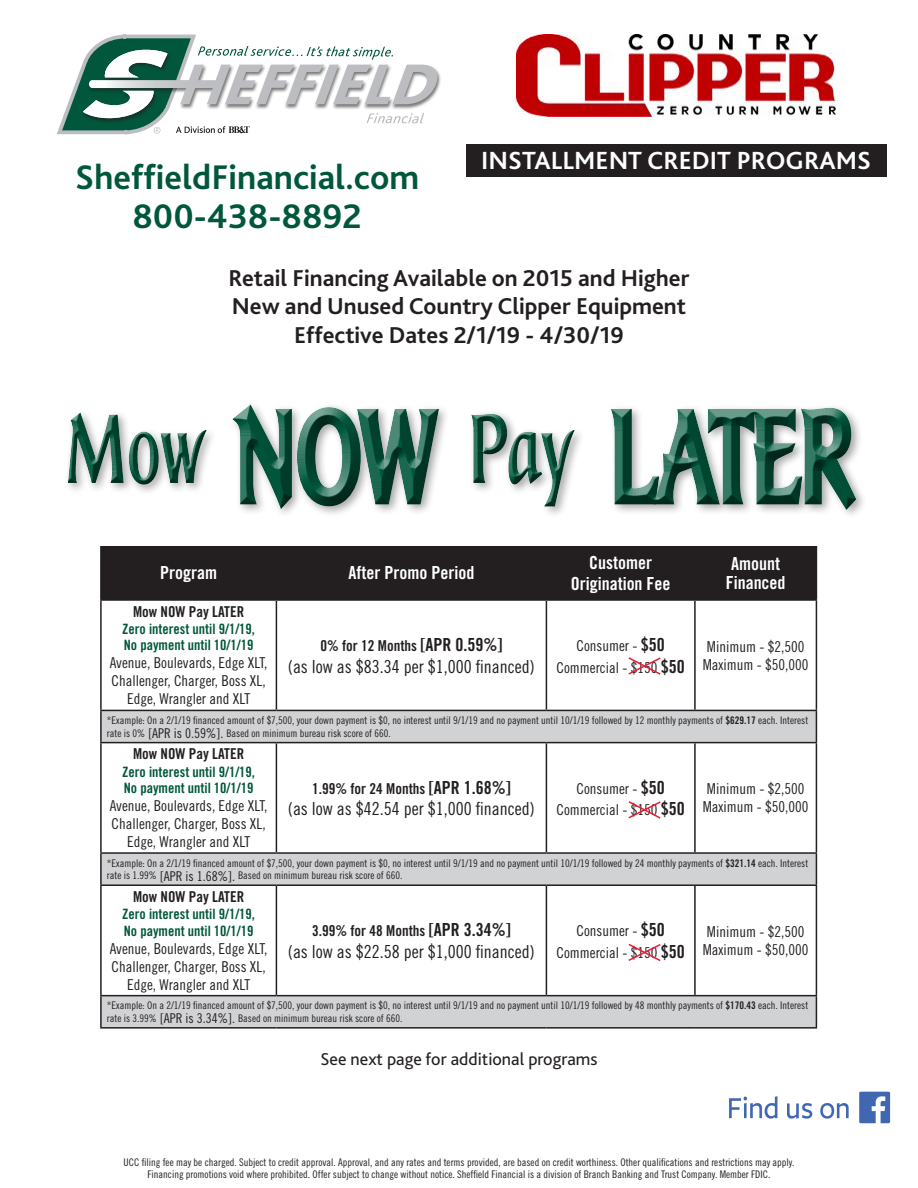
<style>
.page{position:relative;width:918px;height:1188px;background:#fff}
.page>*{position:absolute;margin:0;border:0;box-sizing:border-box;transform-origin:0 0}
.t1{font:134.55px "Champers Plain";color:#00573c;scale:.67 1}
.t2{font:700 35.7px "Bliss 2";color:#00573c}
.t3{font:700 25.95px "Bliss 2";color:#fff}
.t4{font:700 24px "Bliss 2";color:#231f20}
.t5{font:18px "Trade Gothic LT Std Cn 18";color:#231f20}
.t6{font:18px "Trade Gothic LT Std Bd Cn 20";color:#fff}
.t7{font:18px "Bliss 2";color:#231f20}
.t8{font:15px/18px "Trade Gothic LT Std Cn 18";color:#231f20;text-align:center}
.t9{font:15px "Trade Gothic LT Std Bd Cn 20";color:#231f20}
.t10{font:14.25px "Trade Gothic LT Std Bd Cn 20";color:#00573c}
.t11{font:10.5px/12.6px "Trade Gothic LT Std Cn 18";color:#231f20}
.s1{font-size:102.45px}
.s2{font-size:18px}
.s3{font-family:"Trade Gothic LT Std Bd Cn 20";font-size:18px}
.s4{font-family:"Trade Gothic LT Std Bd Cn 20"}
.s5{font-size:13.5px}
</style>
<div class="page">
<img style="left:516px;top:35px;width:320px;height:81px">
<div style="left:466px;top:144px;width:420px;height:33px;background:#231f20"></div>
<div style="left:391px;top:65px;width:50px;height:45px;background:#231f20;opacity:.6"></div>
<svg style="left:57px;top:34px;width:383px;height:101px"></svg>
<div style="left:102px;top:546px;width:714px;height:53px;background:#231f20"></div>
<svg style="left:102px;top:711px;width:714px;height:316px"></svg>
<hr style="left:100px;top:546px;width:2px;height:53px;background:#231f20">
<hr style="left:276px;top:546px;width:1px;height:53px;background:#231f20">
<hr style="left:546px;top:546px;width:1px;height:53px;background:#231f20">
<hr style="left:694px;top:546px;width:2px;height:53px;background:#231f20">
<hr style="left:816px;top:546px;width:1px;height:53px;background:#231f20">
<hr style="left:100px;top:599px;width:176px;height:2px;background:#231f20">
<hr style="left:100px;top:601px;width:2px;height:109px;background:#231f20">
<hr style="left:276px;top:599px;width:270px;height:2px;background:#231f20">
<hr style="left:276px;top:601px;width:1px;height:109px;background:#231f20">
<hr style="left:546px;top:599px;width:149px;height:2px;background:#231f20">
<hr style="left:546px;top:601px;width:1px;height:109px;background:#231f20">
<hr style="left:695px;top:599px;width:122px;height:2px;background:#231f20">
<hr style="left:694px;top:601px;width:2px;height:109px;background:#231f20">
<hr style="left:816px;top:601px;width:1px;height:109px;background:#231f20">
<hr style="left:100px;top:710px;width:176px;height:1px;background:#231f20">
<hr style="left:100px;top:711px;width:2px;height:31px;background:#231f20">
<hr style="left:276px;top:710px;width:270px;height:1px;background:#231f20">
<hr style="left:546px;top:710px;width:149px;height:1px;background:#231f20">
<hr style="left:695px;top:710px;width:122px;height:1px;background:#231f20">
<hr style="left:816px;top:711px;width:1px;height:31px;background:#231f20">
<hr style="left:100px;top:742px;width:176px;height:1px;background:#231f20">
<hr style="left:100px;top:743px;width:2px;height:109px;background:#231f20">
<hr style="left:276px;top:742px;width:270px;height:1px;background:#231f20">
<hr style="left:276px;top:743px;width:1px;height:109px;background:#231f20">
<hr style="left:546px;top:742px;width:149px;height:1px;background:#231f20">
<hr style="left:546px;top:743px;width:1px;height:109px;background:#231f20">
<hr style="left:695px;top:742px;width:122px;height:1px;background:#231f20">
<hr style="left:694px;top:743px;width:2px;height:109px;background:#231f20">
<hr style="left:816px;top:743px;width:1px;height:109px;background:#231f20">
<hr style="left:100px;top:852px;width:176px;height:2px;background:#231f20">
<hr style="left:100px;top:854px;width:2px;height:30px;background:#231f20">
<hr style="left:276px;top:852px;width:270px;height:2px;background:#231f20">
<hr style="left:546px;top:852px;width:149px;height:2px;background:#231f20">
<hr style="left:695px;top:852px;width:122px;height:2px;background:#231f20">
<hr style="left:816px;top:854px;width:1px;height:30px;background:#231f20">
<hr style="left:100px;top:884px;width:176px;height:2px;background:#231f20">
<hr style="left:100px;top:886px;width:2px;height:109px;background:#231f20">
<hr style="left:276px;top:884px;width:270px;height:2px;background:#231f20">
<hr style="left:276px;top:886px;width:1px;height:109px;background:#231f20">
<hr style="left:546px;top:884px;width:149px;height:2px;background:#231f20">
<hr style="left:546px;top:886px;width:1px;height:109px;background:#231f20">
<hr style="left:695px;top:884px;width:122px;height:2px;background:#231f20">
<hr style="left:694px;top:886px;width:2px;height:109px;background:#231f20">
<hr style="left:816px;top:886px;width:1px;height:109px;background:#231f20">
<hr style="left:100px;top:995px;width:176px;height:1px;background:#231f20">
<hr style="left:100px;top:996px;width:2px;height:31px;background:#231f20">
<hr style="left:276px;top:995px;width:270px;height:1px;background:#231f20">
<hr style="left:546px;top:995px;width:149px;height:1px;background:#231f20">
<hr style="left:695px;top:995px;width:122px;height:1px;background:#231f20">
<hr style="left:816px;top:996px;width:1px;height:31px;background:#231f20">
<hr style="left:100px;top:1027px;width:176px;height:2px;background:#231f20">
<hr style="left:276px;top:1027px;width:270px;height:2px;background:#231f20">
<hr style="left:546px;top:1027px;width:149px;height:2px;background:#231f20">
<hr style="left:695px;top:1027px;width:122px;height:2px;background:#231f20">
<div style="left:56px;top:398px;width:813px;height:124px;background:#231f20;opacity:.75"></div>
<img style="left:729px;top:1092px;width:162px;height:32px">
<svg style="left:628px;top:657px;width:33px;height:18px"></svg>
<svg style="left:627px;top:942px;width:35px;height:21px"></svg>
<svg style="left:627px;top:800px;width:35px;height:20px"></svg>
<p class="t2" style="left:75px;top:155px;width:346px">SheffieldFinancial.com</p>
<p class="t2" style="left:132px;top:194px;width:231px">800-438-8892</p>
<p class="t3" style="left:481px;top:144px;width:391px">INSTALLMENT CREDIT PROGRAMS</p>
<p class="t4" style="left:228px;top:263px;width:463px">Retail Financing Available on 2015 and Higher</p>
<p class="t4" style="left:232px;top:291px;width:456px">New and Unused Country Clipper Equipment</p>
<p class="t4" style="left:294px;top:320px;width:331px">Effective Dates 2/1/19 - 4/30/19</p>
<h1 class="t1" style="left:65px;top:376px;width:1177px"><span class="s1">Mow</span> NOW <span class="s1">Pay</span> LATER</h1>
<p class="t6" style="left:160px;top:562px;width:58px">Program</p>
<p class="t6" style="left:348px;top:562px;width:127px">After Promo Period</p>
<p class="t9" style="left:133px;top:602px;width:113px">Mow NOW Pay LATER</p>
<p class="t10" style="left:122px;top:620px;width:134px">Zero interest until 9/1/19,</p>
<p class="t10" style="left:124px;top:637px;width:131px">No payment until 10/1/19</p>
<p class="t8" style="left:110px;top:654px;width:159px">Avenue, Boulevards, Edge XLT,</p>
<p class="t8" style="left:112px;top:672px;width:156px">Challenger, Charger, Boss XL,<br>Edge, Wrangler and XLT</p>
<p class="t9" style="left:320px;top:636px;width:183px">0% for 12 Months <span class="s2">[APR 0.59%]</span></p>
<p class="t5" style="left:288px;top:655px;width:248px">(as low as $83.34 per $1,000 financed)</p>
<p class="t6" style="left:589px;top:551px;width:64px">Customer</p>
<p class="t6" style="left:571px;top:573px;width:101px">Origination Fee</p>
<p class="t8" style="left:577px;top:636px;width:90px">Consumer - <span class="s3">$50</span></p>
<p class="t8" style="left:557px;top:658px;width:130px">Commercial - $150 <span class="s3">$50</span></p>
<p class="t6" style="left:731px;top:552px;width:50px">Amount</p>
<p class="t6" style="left:726px;top:572px;width:61px">Financed</p>
<p class="t8" style="left:707px;top:637px;width:99px">Minimum - $2,500</p>
<p class="t8" style="left:703px;top:655px;width:107px">Maximum - $50,000</p>
<p class="t11" style="left:107px;top:714px;width:703px">*Example: On a 2/1/19 financed amount of $7,500, your down payment is $0, no interest until 9/1/19 and no payment until 10/1/19 followed by 12 monthly payments of <span class="s4">$629.17</span> each. Interest rate is 0% <span class="s5">[APR is 0.59%].</span> Based on minimum bureau risk score of 660.</p>
<p class="t9" style="left:133px;top:745px;width:113px">Mow NOW Pay LATER</p>
<p class="t10" style="left:122px;top:763px;width:134px">Zero interest until 9/1/19,</p>
<p class="t10" style="left:124px;top:779px;width:131px">No payment until 10/1/19</p>
<p class="t8" style="left:110px;top:797px;width:159px">Avenue, Boulevards, Edge XLT,</p>
<p class="t8" style="left:112px;top:815px;width:156px">Challenger, Charger, Boss XL,<br>Edge, Wrangler and XLT</p>
<p class="t8" style="left:577px;top:779px;width:90px">Consumer - <span class="s3">$50</span></p>
<p class="t8" style="left:557px;top:801px;width:130px">Commercial - $150 <span class="s3">$50</span></p>
<p class="t9" style="left:312px;top:779px;width:200px">1.99% for 24 Months <span class="s2">[APR 1.68%]</span></p>
<p class="t5" style="left:288px;top:798px;width:248px">(as low as $42.54 per $1,000 financed)</p>
<p class="t8" style="left:707px;top:780px;width:99px">Minimum - $2,500</p>
<p class="t8" style="left:703px;top:798px;width:107px">Maximum - $50,000</p>
<p class="t11" style="left:107px;top:856px;width:703px">*Example: On a 2/1/19 financed amount of $7,500, your down payment is $0, no interest until 9/1/19 and no payment until 10/1/19 followed by 24 monthly payments of <span class="s4">$321.14</span> each. Interest rate is 1.99% <span class="s5">[APR is 1.68%].</span> Based on minimum bureau risk score of 660.</p>
<p class="t9" style="left:133px;top:888px;width:113px">Mow NOW Pay LATER</p>
<p class="t10" style="left:122px;top:905px;width:134px">Zero interest until 9/1/19,</p>
<p class="t10" style="left:124px;top:922px;width:131px">No payment until 10/1/19</p>
<p class="t8" style="left:110px;top:939px;width:159px">Avenue, Boulevards, Edge XLT,</p>
<p class="t8" style="left:112px;top:957px;width:156px">Challenger, Charger, Boss XL,<br>Edge, Wrangler and XLT</p>
<p class="t8" style="left:577px;top:922px;width:90px">Consumer - <span class="s3">$50</span></p>
<p class="t8" style="left:557px;top:943px;width:130px">Commercial - $150 <span class="s3">$50</span></p>
<p class="t9" style="left:312px;top:922px;width:200px">3.99% for 48 Months <span class="s2">[APR 3.34%]</span></p>
<p class="t5" style="left:288px;top:941px;width:248px">(as low as $22.58 per $1,000 financed)</p>
<p class="t8" style="left:707px;top:922px;width:99px">Minimum - $2,500</p>
<p class="t8" style="left:703px;top:940px;width:107px">Maximum - $50,000</p>
<p class="t11" style="left:107px;top:999px;width:703px">*Example: On a 2/1/19 financed amount of $7,500, your down payment is $0, no interest until 9/1/19 and no payment until 10/1/19 followed by 48 monthly payments of <span class="s4">$170.43</span> each. Interest rate is 3.99% <span class="s5">[APR is 3.34%].</span> Based on minimum bureau risk score of 660.</p>
<p class="t7" style="left:320px;top:1048px;width:279px">See next page for additional programs</p>
<p class="t11" style="left:124px;top:1156px;width:672px">UCC filing fee may be charged. Subject to credit approval. Approval, and any rates and terms provided, are based on credit worthiness. Other qualifications and restrictions may apply.</p>
<p class="t11" style="left:148px;top:1168px;width:624px">Financing promotions void where prohibited. Offer subject to change without notice. Sheffield Financial is a division of Branch Banking and Trust Company. Member FDIC.</p>
</div>
